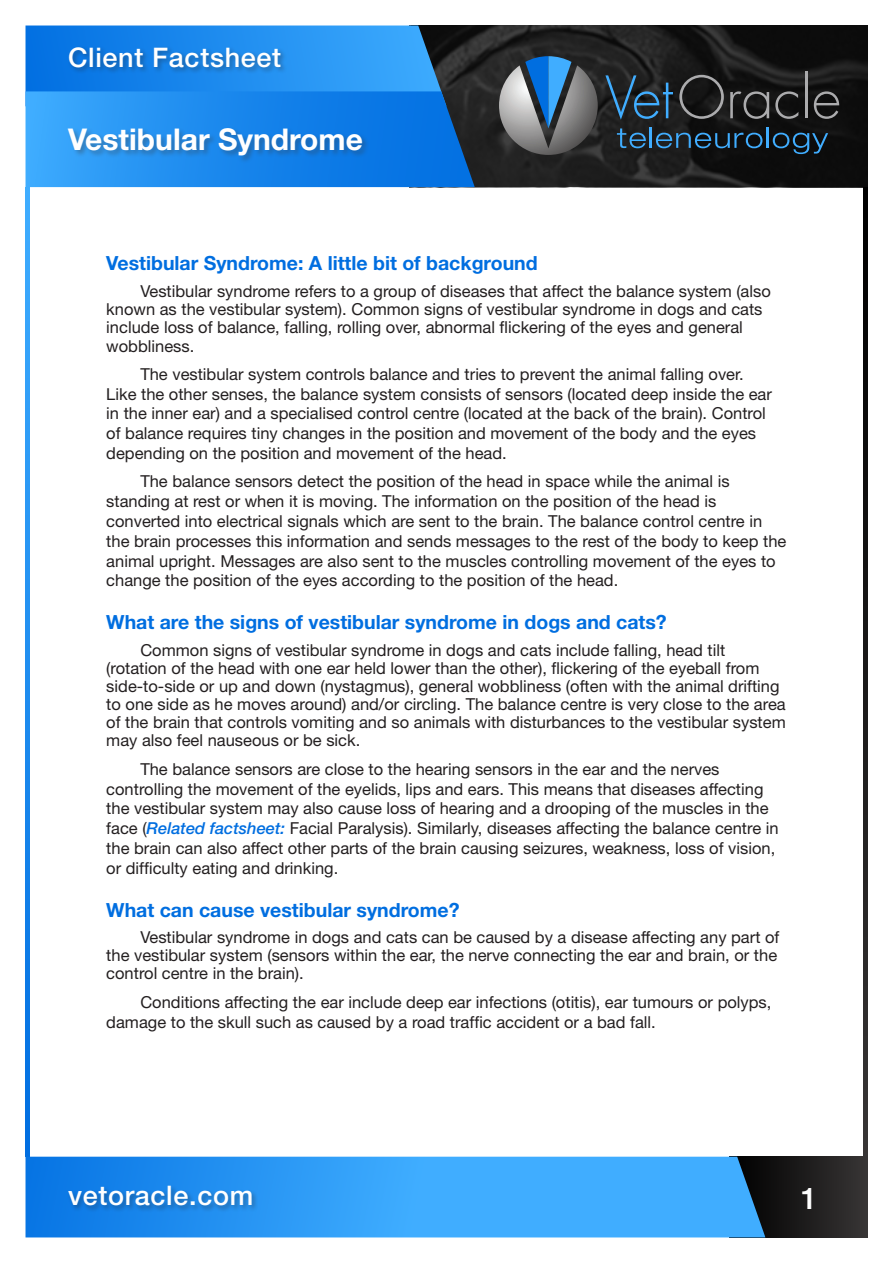
<style>
.page{position:relative;width:893px;height:1263px;background:#fff}
.page>*{position:absolute;margin:0;border:0;box-sizing:border-box;transform-origin:0 0}
.t1{font:700 30px "Helvetica Neue";color:#fff}
.t2{font:500 30px "Helvetica Neue";color:#fff}
.t3{font:500 27px "Helvetica Neue";letter-spacing:.025em;color:#fff}
.t4{font:700 19.5px "Helvetica Neue";color:#006ee0}
.t5{font:16.5px/19.8px "Helvetica Neue";color:#231f20}
.s1{font-weight:500;font-style:italic;color:#006ee0}
</style>
<div class="page">
<svg style="left:475px;top:26px;width:392px;height:161px;background:#19191a"></svg>
<svg style="left:863px;top:187px;width:4px;height:970px;background:#1a1919"></svg>
<svg style="left:26px;top:187px;width:4px;height:970px;background:#1f8def"></svg>
<svg style="left:26px;top:26px;width:449px;height:161px;background:#1d81dd"></svg>
<div style="left:67px;top:127px;width:303px;height:37px;background:#383636;opacity:.35"></div>
<div style="left:68px;top:45px;width:220px;height:30px;background:#231f20;opacity:.35"></div>
<svg style="left:765px;top:1157px;width:102px;height:80px;background:#212020"></svg>
<svg style="left:26px;top:1157px;width:739px;height:80px;background:#319cf3"></svg>
<svg style="left:679px;top:75px;width:45px;height:44px;background:#2f2f2f"></svg>
<svg style="left:730px;top:91px;width:39px;height:28px"></svg>
<svg style="left:775px;top:91px;width:23px;height:28px"></svg>
<hr style="left:805px;top:71px;width:3px;height:47px;background:#ababad">
<svg style="left:814px;top:91px;width:25px;height:28px"></svg>
<svg style="left:605px;top:75px;width:68px;height:45px;background:#253947"></svg>
<svg style="left:617px;top:128px;width:29px;height:20px"></svg>
<hr style="left:650px;top:127px;width:2px;height:21px;background:#40adff">
<svg style="left:656px;top:133px;width:106px;height:15px;background:#204059"></svg>
<hr style="left:767px;top:127px;width:2px;height:21px;background:#40adff">
<svg style="left:773px;top:133px;width:55px;height:21px"></svg>
<svg style="left:499px;top:56px;width:99px;height:99px;background:#5d6f80"></svg>
<div style="left:67px;top:1185px;width:192px;height:28px;background:#231f20;opacity:.35"></div>
<h2 class="t3" style="left:68px;top:41px;width:215px">Client Factsheet</h2>
<h1 class="t1" style="left:68px;top:121px;width:296px">Vestibular Syndrome</h1>
<p class="t4" style="left:106px;top:251px;width:433px">Vestibular Syndrome: A little bit of background</p>
<p class="t5" style="left:106px;top:282px;width:666px;line-height:18.1px;text-indent:34px">Vestibular syndrome refers to a group of diseases that affect the balance system (also known as the vestibular system). Common signs of vestibular syndrome in dogs and cats include loss of balance, falling, rolling over, abnormal flickering of the eyes and general wobbliness.</p>
<p class="t5" style="left:106px;top:364px;width:667px;text-indent:34px">The vestibular system controls balance and tries to prevent the animal falling over.<br>Like the other senses, the balance system consists of sensors (located deep inside the ear in the inner ear) and a specialised control centre (located at the back of the brain). Control of balance requires tiny changes in the position and movement of the body and the eyes depending on the position and movement of the head.</p>
<p class="t5" style="left:106px;top:471px;width:682px;text-indent:34px">The balance sensors detect the position of the head in space while the animal is standing at rest or when it is moving. The information on the position of the head is converted into electrical signals which are sent to the brain. The balance control centre in the brain processes this information and sends messages to the rest of the body to keep the animal upright. Messages are also sent to the muscles controlling movement of the eyes to change the position of the eyes according to the position of the head.</p>
<p class="t4" style="left:106px;top:610px;width:562px">What are the signs of vestibular syndrome in dogs and cats?</p>
<p class="t5" style="left:106px;top:640px;width:681px;line-height:18.1px;text-indent:34px">Common signs of vestibular syndrome in dogs and cats include falling, head tilt (rotation of the head with one ear held lower than the other), flickering of the eyeball from side-to-side or up and down (nystagmus), general wobbliness (often with the animal drifting to one side as he moves around) and/or circling. The balance centre is very close to the area of the brain that controls vomiting and so animals with disturbances to the vestibular system may also feel nauseous or be sick.</p>
<p class="t5" style="left:106px;top:759px;width:674px;text-indent:34px">The balance sensors are close to the hearing sensors in the ear and the nerves controlling the movement of the eyelids, lips and ears. This means that diseases affecting the vestibular system may also cause loss of hearing and a drooping of the muscles in the face (<span class="s1">Related factsheet:</span> Facial Paralysis). Similarly, diseases affecting the balance centre in the brain can also affect other parts of the brain causing seizures, weakness, loss of vision, or difficulty eating and drinking.</p>
<p class="t4" style="left:106px;top:897px;width:355px">What can cause vestibular syndrome?</p>
<p class="t5" style="left:106px;top:928px;width:675px;line-height:18.1px;text-indent:34px">Vestibular syndrome in dogs and cats can be caused by a disease affecting any part of the vestibular system (sensors within the ear, the nerve connecting the ear and brain, or the control centre in the brain).</p>
<p class="t5" style="left:106px;top:992px;width:667px;text-indent:34px">Conditions affecting the ear include deep ear infections (otitis), ear tumours or polyps, damage to the skull such as caused by a road traffic accident or a bad fall.</p>
<h2 class="t3" style="left:68px;top:1179px;width:187px">vetoracle.com</h2>
<h1 class="t2" style="left:801px;top:1180px;width:18px">1</h1>
</div>
